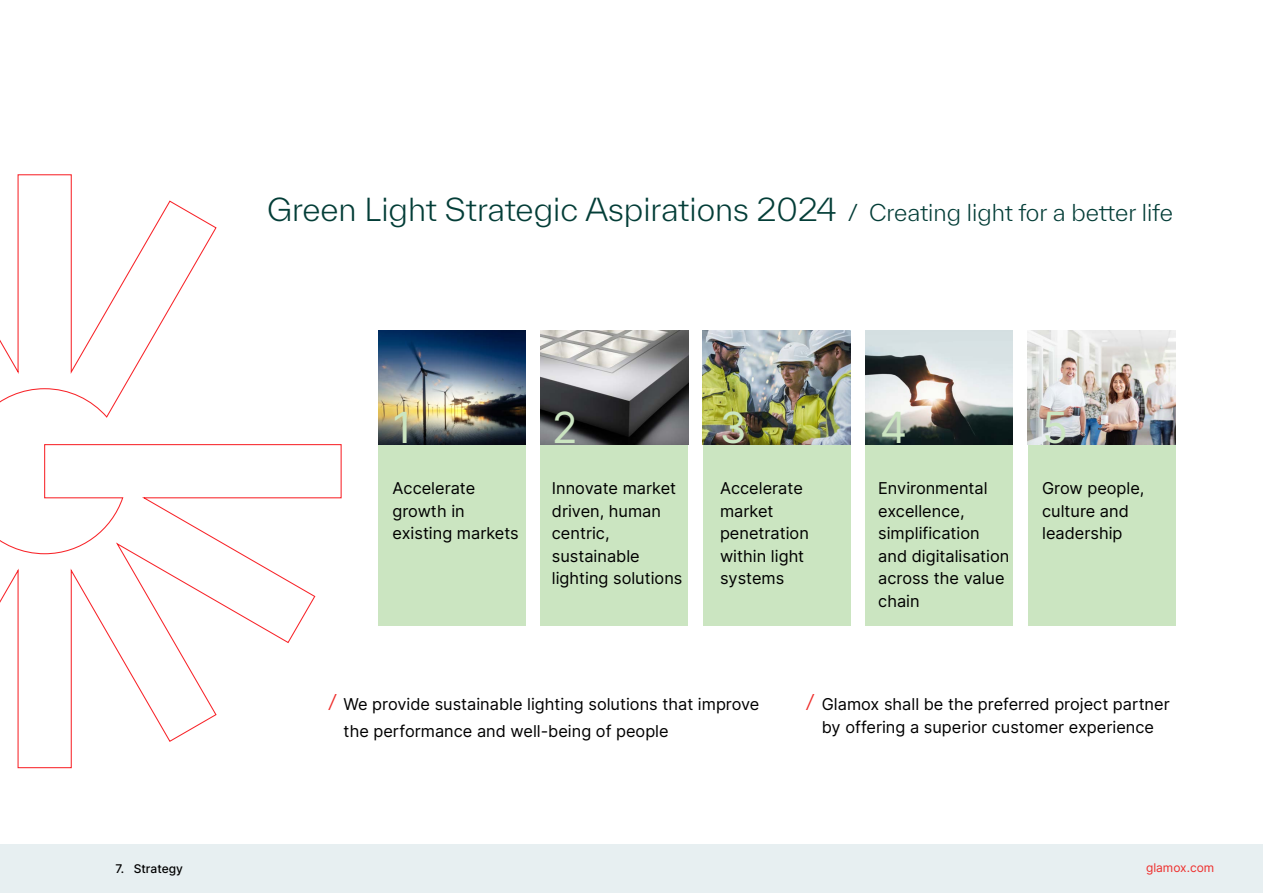
<style>
.page{position:relative;width:1263px;height:893px;background:#fff}
.page>*{position:absolute;margin:0;border:0;box-sizing:border-box;transform-origin:0 0}
.t1{font:42.9px "Inter";color:#cbe5c1}
.t2{font:300 30.6px "TWK Everett";color:#033d37}
.t3{font:18.45px "Inter";color:#ee2d2b}
.t4{font:16.35px/22.5px "Inter";color:#000}
.t5{font:12px "Inter";color:#000}
.t6{font:12px "Inter";color:#ee2d2b}
.s1{font-size:22.5px}
</style>
<div class="page">
<div style="left:0;top:844px;width:1263px;height:49px;background:#e7eff1"></div>
<svg style="left:0;top:174px;width:342px;height:595px"></svg>
<div style="left:540px;top:432px;width:148px;height:194px;background:#cbe5c1"></div>
<div style="left:703px;top:432px;width:147px;height:194px;background:#cbe5c1"></div>
<div style="left:865px;top:432px;width:148px;height:194px;background:#cbe5c1"></div>
<div style="left:1028px;top:432px;width:147px;height:194px;background:#cbe5c1"></div>
<img style="left:540px;top:331px;width:148px;height:114px">
<img style="left:703px;top:331px;width:147px;height:114px">
<img style="left:865px;top:331px;width:148px;height:114px">
<img style="left:1028px;top:331px;width:147px;height:114px">
<div style="left:378px;top:432px;width:148px;height:194px;background:#cbe5c1"></div>
<img style="left:378px;top:331px;width:148px;height:114px">
<h2 class="t2" style="left:267px;top:189px;width:907px">Green Light Strategic Aspirations 2024 <span class="s1">/ Creating light for a better life</span></h2>
<h1 class="t1" style="left:392px;top:397px;width:21px">1</h1>
<h1 class="t1" style="left:552px;top:397px;width:27px">2</h1>
<h1 class="t1" style="left:720px;top:397px;width:29px">3</h1>
<h1 class="t1" style="left:880px;top:397px;width:29px">4</h1>
<h1 class="t1" style="left:1042px;top:397px;width:28px">5</h1>
<p class="t4" style="left:392px;top:477px;width:128px">Accelerate growth in existing markets</p>
<p class="t4" style="left:552px;top:477px;width:132px">Innovate market driven, human centric, sustainable lighting solutions</p>
<p class="t4" style="left:720px;top:477px;width:90px">Accelerate market penetration within light systems</p>
<p class="t4" style="left:878px;top:477px;width:133px">Environmental excellence, simplification and digitalisation across the value chain</p>
<p class="t4" style="left:1042px;top:477px;width:104px">Grow people, culture and leadership</p>
<p class="t3" style="left:329px;top:688px;width:8px">/</p>
<p class="t3" style="left:807px;top:688px;width:8px">/</p>
<p class="t4" style="left:344px;top:691px;width:417px;line-height:26.5px">We provide sustainable lighting solutions that improve the performance and well-being of people</p>
<p class="t4" style="left:822px;top:693px;width:349px">Glamox shall be the preferred project partner by offering a superior customer experience</p>
<p class="t5" style="left:116px;top:860px;width:69px">7. Strategy</p>
<p class="t6" style="left:1146px;top:858px;width:70px">glamox.com</p>
</div>
